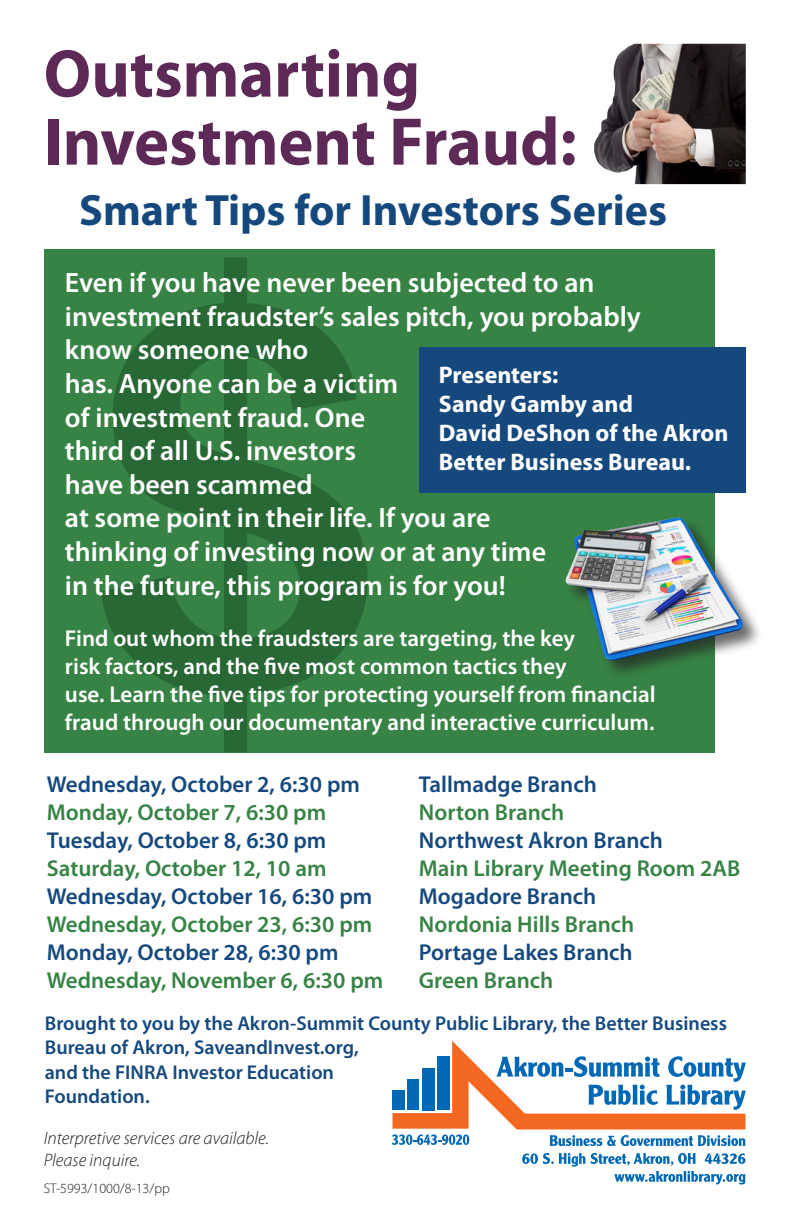
<style>
.page{position:relative;width:792px;height:1221px;background:#fff}
.page>*{position:absolute;margin:0;border:0;box-sizing:border-box;transform-origin:0 0}
.t1{font:600 570px "News Got T";color:#276835}
.t2{font:700 68px "Myriad Pro";color:#5d2957}
.t3{font:700 44px "Myriad Pro";color:#15497e}
.t4{font:600 28px/33.6px "Myriad Pro";color:#fff}
.t5{font:700 24px/28.8px "Myriad Pro";color:#fff}
.t6{font:600 23px/28px "Myriad Pro";color:#fff}
.t7{font:600 23px "Myriad Pro";color:#15497e}
.t8{font:600 23px "Myriad Pro";color:#378345}
.t9{font:600 20px/24px "Myriad Pro";color:#15497e}
.t10{font:italic 300 18px/21.6px "Myriad Pro";color:#231f20}
.t11{font:300 14px "Myriad Pro";color:#231f20}
</style>
<div class="page">
<div style="left:44px;top:249px;width:670px;height:503px;background:#378345"></div>
<div style="left:419px;top:347px;width:327px;height:146px;background:#15497e"></div>
<img style="left:594px;top:44px;width:152px;height:140px">
<div style="left:564px;top:516px;width:198px;height:163px;background:#231f20;opacity:.66"></div>
<img style="left:565px;top:517px;width:184px;height:143px">
<svg style="left:522px;top:1152px;width:223px;height:32px"></svg>
<svg style="left:392px;top:1041px;width:354px;height:104px"></svg>
<p class="t2" style="left:44px;top:29px;width:378px">Outsmarting</p>
<p class="t2" style="left:44px;top:97px;width:534px">Investment Fraud:</p>
<p class="t3" style="left:79px;top:181px;width:589px">Smart Tips for Investors Series</p>
<p class="t4" style="left:65px;top:265px;width:577px">Even if you have never been subjected to an investment fraudster’s sales pitch, you probably know someone who<br>has. Anyone can be a victim<br>of investment fraud. One<br>third of all U.S. investors<br>have been scammed<br>at some point in their life. If you are<br>thinking of investing now or at any time<br>in the future, this program is for you!</p>
<p class="t6" style="left:65px;top:623px;width:592px">Find out whom the fraudsters are targeting, the key<br>risk factors, and the five most common tactics they<br>use. Learn the five tips for protecting yourself from financial fraud through our documentary and interactive curriculum.</p>
<p class="t1" style="left:80px;top:166px;width:305px">$</p>
<p class="t5" style="left:439px;top:360px;width:121px">Presenters:</p>
<p class="t5" style="left:439px;top:389px;width:291px">Sandy Gamby and<br>David DeShon of the Akron<br>Better Business Bureau.</p>
<p class="t7" style="left:47px;top:769px;width:315px">Wednesday, October 2, 6:30 pm</p>
<p class="t7" style="left:419px;top:769px;width:179px">Tallmadge Branch</p>
<p class="t8" style="left:47px;top:797px;width:281px">Monday, October 7, 6:30 pm</p>
<p class="t8" style="left:419px;top:797px;width:147px">Norton Branch</p>
<p class="t7" style="left:47px;top:825px;width:281px">Tuesday, October 8, 6:30 pm</p>
<p class="t7" style="left:419px;top:825px;width:246px">Northwest Akron Branch</p>
<p class="t8" style="left:47px;top:853px;width:281px">Saturday, October 12, 10 am</p>
<p class="t8" style="left:419px;top:853px;width:323px">Main Library Meeting Room 2AB</p>
<p class="t7" style="left:47px;top:881px;width:327px">Wednesday, October 16, 6:30 pm</p>
<p class="t7" style="left:419px;top:881px;width:179px">Mogadore Branch</p>
<p class="t8" style="left:47px;top:909px;width:327px">Wednesday, October 23, 6:30 pm</p>
<p class="t8" style="left:419px;top:909px;width:217px">Nordonia Hills Branch</p>
<p class="t7" style="left:47px;top:937px;width:293px">Monday, October 28, 6:30 pm</p>
<p class="t7" style="left:419px;top:937px;width:215px">Portage Lakes Branch</p>
<p class="t8" style="left:47px;top:965px;width:338px">Wednesday, November 6, 6:30 pm</p>
<p class="t8" style="left:419px;top:965px;width:136px">Green Branch</p>
<p class="t9" style="left:45px;top:1011px;width:684px">Brought to you by the Akron-Summit County Public Library, the Better Business Bureau of Akron, SaveandInvest.org,<br>and the FINRA Investor Education<br>Foundation.</p>
<p class="t10" style="left:44px;top:1127px;width:227px">Interpretive services are available.<br>Please inquire.</p>
<p class="t11" style="left:44px;top:1179px;width:128px">ST-5993/1000/8-13/pp</p>
</div>
